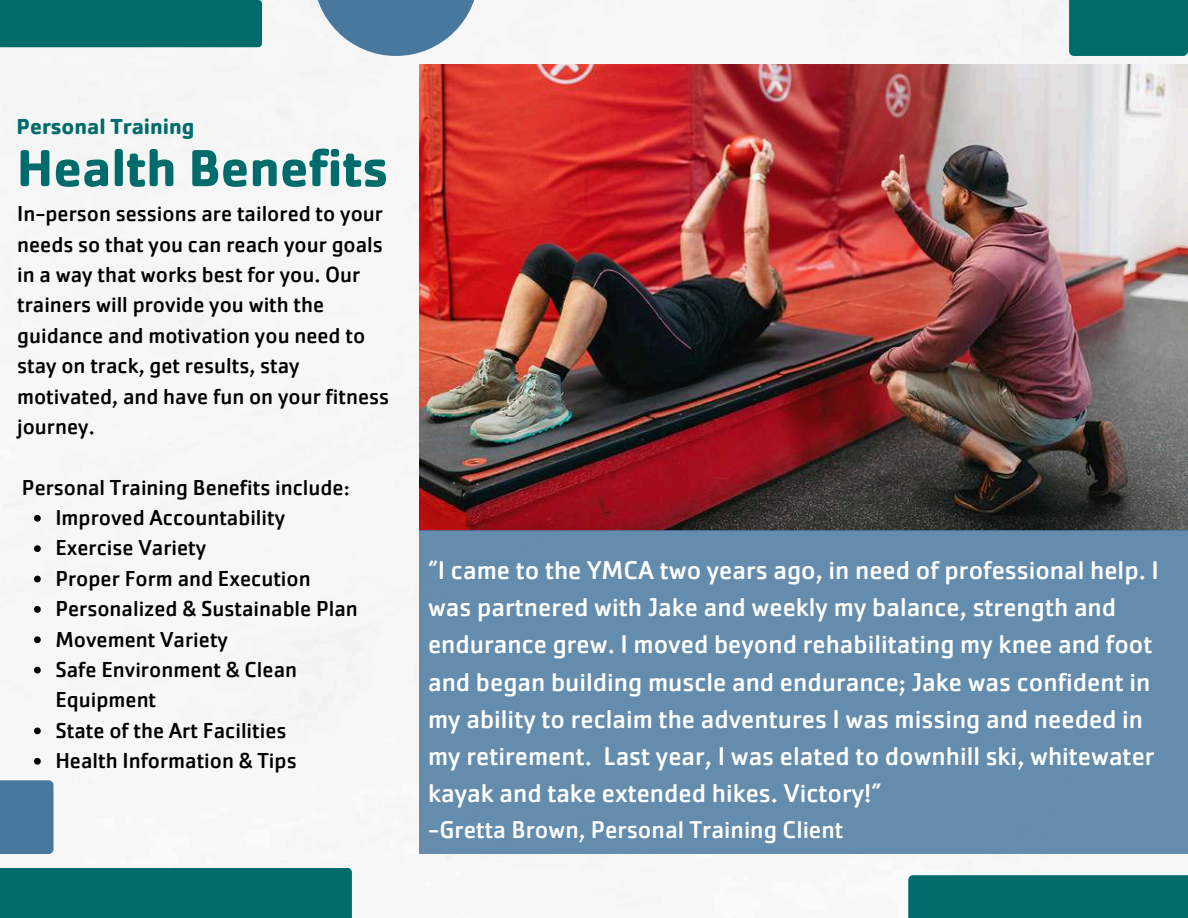
<style>
.page{position:relative;width:1188px;height:918px;background:#fff}
.page>*{position:absolute;margin:0;border:0;box-sizing:border-box;transform-origin:0 0}
.t1{font:700 54px "Cachet Pro";color:#006b6b}
.t2{font:26.7px/37.2px "Cachet Pro";color:#fff}
.t3{font:25.2px "Cachet Pro";color:#fff}
.t4{font:22.5px/30.3px "Cachet Pro";color:#000}
.t5{font:700 22.5px "Cachet Pro";color:#006b6b}
</style>
<div class="page">
<div style="left:0;top:868px;width:352px;height:50px;background:#006b6b"></div>
<div style="left:0;top:0;width:262px;height:47px;background:#006b6b"></div>
<svg style="left:313px;top:0;width:166px;height:56px;fill:#49789f"></svg>
<svg style="left:34px;top:515px;width:7px;height:7px"></svg>
<svg style="left:34px;top:545px;width:7px;height:7px"></svg>
<svg style="left:34px;top:576px;width:7px;height:6px"></svg>
<svg style="left:34px;top:606px;width:7px;height:7px"></svg>
<svg style="left:34px;top:636px;width:7px;height:7px"></svg>
<svg style="left:34px;top:667px;width:7px;height:7px"></svg>
<svg style="left:34px;top:728px;width:7px;height:6px"></svg>
<svg style="left:34px;top:758px;width:7px;height:7px"></svg>
<img style="left:419px;top:64px;width:769px;height:467px">
<div style="left:1069px;top:0;width:119px;height:56px;background:#006b6b"></div>
<div style="left:419px;top:531px;width:769px;height:323px;background:#648cad"></div>
<div style="left:908px;top:875px;width:280px;height:43px;background:#006b6b"></div>
<div style="left:0;top:780px;width:54px;height:74px;background:#49789f"></div>
<p class="t5" style="left:17px;top:112px;width:179px">Personal Training</p>
<h1 class="t1" style="left:17px;top:134px;width:373px">Health Benefits</h1>
<p class="t4" style="left:17px;top:199px;width:374px">In-person sessions are tailored to your needs so that you can reach your goals in a way that works best for you. Our trainers will provide you with the guidance and motivation you need to stay on track, get results, stay motivated, and have fun on your fitness journey.</p>
<p class="t4" style="left:55px;top:472px;width:304px;text-indent:-33px">Personal Training Benefits include:<br>Improved Accountability<br>Exercise Variety<br>Proper Form and Execution<br>Personalized &amp; Sustainable Plan<br>Movement Variety<br>Safe Environment &amp; Clean<br>Equipment<br>State of the Art Facilities<br>Health Information &amp; Tips</p>
<p class="t2" style="left:428px;top:552px;width:732px">“I came to the YMCA two years ago, in need of professional help. I was partnered with Jake and weekly my balance, strength and endurance grew. I moved beyond rehabilitating my knee and foot and began building muscle and endurance; Jake was confident in my ability to reclaim the adventures I was missing and needed in my retirement. Last year, I was elated to downhill ski, whitewater kayak and take extended hikes. Victory!”</p>
<p class="t3" style="left:428px;top:813px;width:417px">-Gretta Brown, Personal Training Client</p>
</div>
